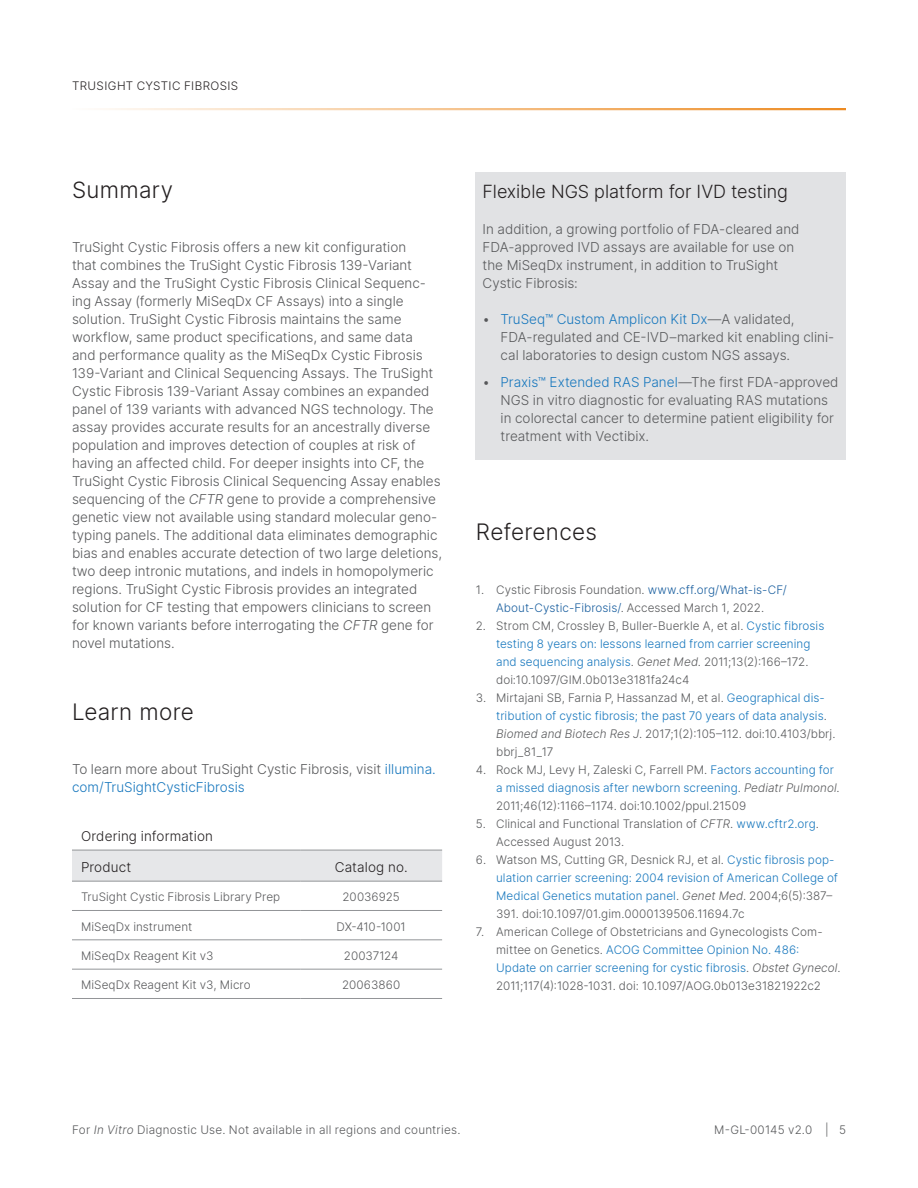
<style>
.page{position:relative;width:918px;height:1188px;background:#fff}
.page>*{position:absolute;margin:0;border:0;box-sizing:border-box;transform-origin:0 0}
.A-Head{font:300 22.5px "Inter";letter-spacing:.015em;color:#231f20}
.B-Head{font:300 18px "Inter";letter-spacing:-.005em;color:#231f20}
.Body_Copy{font:300 13.5px/18px "Inter";color:#57585a}
.Table_Title{font:300 13.5px "Inter";letter-spacing:.01em;color:#231f20}
.Header_Row_A_Cente{font:300 13.5px "Inter";letter-spacing:.01em;color:#231f20}
.Header_Row_A_Left{font:300 13.5px "Inter";letter-spacing:.005em;color:#231f20}
.Body_Row_Left_Alig{font:300 11.7px/18px "Inter";letter-spacing:.005em;color:#57585a}
.t1{font:300 11.7px/18px "Inter";letter-spacing:.005em;color:#1576bd}
.Body_Row_Center_Al{font:300 11.7px "Inter";letter-spacing:-.005em;color:#57585a}
.t2{font:300 11.7px "Inter";letter-spacing:.03em;color:#231f20}
.s1{font-style:italic}
.s2{color:#1576bd}
.s3{color:#175d9e}
.s4{color:#57585a}
.s5{font-style:italic;color:#57585a}
</style>
<div class="page">
<hr style="left:72px;top:108px;width:774px;height:2px;background:#ed8b22">
<div style="left:72px;top:851px;width:370px;height:30px;background:#e6e7e9"></div>
<hr style="left:72px;top:939px;width:228px;height:1px;background:#939598">
<hr style="left:300px;top:939px;width:142px;height:1px;background:#939598">
<hr style="left:72px;top:969px;width:228px;height:1px;background:#939598">
<hr style="left:72px;top:998px;width:228px;height:1px;background:#939598">
<hr style="left:72px;top:850px;width:228px;height:1px;background:#939598">
<hr style="left:72px;top:881px;width:228px;height:1px;background:#939598">
<hr style="left:300px;top:850px;width:142px;height:1px;background:#939598">
<hr style="left:300px;top:881px;width:142px;height:1px;background:#939598">
<hr style="left:300px;top:969px;width:142px;height:1px;background:#939598">
<hr style="left:300px;top:998px;width:142px;height:1px;background:#939598">
<hr style="left:72px;top:910px;width:228px;height:1px;background:#939598">
<hr style="left:300px;top:910px;width:142px;height:1px;background:#939598">
<div style="left:476px;top:173px;width:370px;height:287px;background:#e1e2e4"></div>
<p class="t2" style="left:72px;top:77px;width:168px">TRUSIGHT CYSTIC FIBROSIS</p>
<p class="A-Head" style="left:72px;top:174px;width:103px">Summary</p>
<p class="Body_Copy" style="left:72px;top:238px;width:372px">TruSight Cystic Fibrosis offers a new kit configuration<br>that combines the TruSight Cystic Fibrosis 139-Variant Assay and the TruSight Cystic Fibrosis Clinical Sequenc&shy;ing Assay (formerly MiSeqDx CF Assays) into a single solution. TruSight Cystic Fibrosis maintains the same workflow, same product specifications, and same data<br>and performance quality as the MiSeqDx Cystic Fibrosis 139-Variant and Clinical Sequencing Assays. The TruSight Cystic Fibrosis 139-Variant Assay combines an expanded panel of 139 variants with advanced NGS technology. The assay provides accurate results for an ancestrally diverse population and improves detection of couples at risk of having an affected child. For deeper insights into CF, the TruSight Cystic Fibrosis Clinical Sequencing Assay enables sequencing of the <span class="s1">CFTR</span> gene to provide a comprehensive genetic view not available using standard molecular geno&shy;typing panels. The additional data eliminates demographic bias and enables accurate detection of two large deletions, two deep intronic mutations, and indels in homopolymeric regions. TruSight Cystic Fibrosis provides an integrated solution for CF testing that empowers clinicians to screen for known variants before interrogating the <span class="s1">CFTR</span> gene for novel mutations.</p>
<p class="A-Head" style="left:72px;top:696px;width:123px">Learn more</p>
<p class="Body_Copy" style="left:72px;top:760px;width:365px">To learn more about TruSight Cystic Fibrosis, visit <span class="s2">illumina. com/TruSightCysticFibrosis</span></p>
<p class="Table_Title" style="left:81px;top:827px;width:134px">Ordering information</p>
<p class="Header_Row_A_Left" style="left:81px;top:858px;width:52px">Product</p>
<p class="Header_Row_A_Cente" style="left:335px;top:858px;width:74px">Catalog no.</p>
<p class="Body_Row_Left_Alig" style="left:81px;top:888px;width:201px">TruSight Cystic Fibrosis Library Prep</p>
<p class="Body_Row_Center_Al" style="left:343px;top:889px;width:59px">20036925</p>
<p class="Body_Row_Left_Alig" style="left:81px;top:917px;width:113px">MiSeqDx instrument</p>
<p class="Body_Row_Center_Al" style="left:337px;top:918px;width:71px">DX-410-1001</p>
<p class="Body_Row_Left_Alig" style="left:81px;top:947px;width:134px">MiSeqDx Reagent Kit v3</p>
<p class="Body_Row_Center_Al" style="left:344px;top:948px;width:56px">20037124</p>
<p class="Body_Row_Left_Alig" style="left:81px;top:976px;width:171px">MiSeqDx Reagent Kit v3, Micro</p>
<p class="Body_Row_Center_Al" style="left:342px;top:977px;width:60px">20063860</p>
<p class="B-Head" style="left:483px;top:179px;width:307px">Flexible NGS platform for IVD testing</p>
<p class="Body_Copy" style="left:483px;top:220px;width:318px">In addition, a growing portfolio of FDA-cleared and FDA-approved IVD assays are available for use on the MiSeqDx instrument, in addition to TruSight Cystic Fibrosis:</p>
<p class="Body_Copy" style="left:501px;top:310px;width:335px;text-indent:-18px">• <span class="s2">TruSeq™ Custom Amplicon Kit Dx</span>—A validated,<br>FDA-regulated and CE-IVD–marked kit enabling clini&shy;cal laboratories to design custom NGS assays.</p>
<p class="Body_Copy" style="left:501px;top:373px;width:339px;text-indent:-18px">• <span class="s2">Praxis™ Extended RAS Panel</span>—The first FDA-approved NGS in vitro diagnostic for evaluating RAS mutations in colorectal cancer to determine patient eligibility for treatment with Vectibix.</p>
<p class="A-Head" style="left:476px;top:516px;width:123px">References</p>
<p class="Body_Row_Left_Alig" style="left:476px;top:581px;width:313px;text-align:center">1. Cystic Fibrosis Foundation. <span class="s3">www.cff.org/What-is-CF/<br>About-Cystic-Fibrosis/</span>. Accessed March 1, 2022.</p>
<p class="Body_Row_Left_Alig" style="left:496px;top:617px;width:330px;text-indent:-20px">2. Strom CM, Crossley B, Buller-Buerkle A, et al. <span class="s2">Cystic fibrosis testing 8 years on: lessons learned from carrier screening and sequencing analysis</span>. <span class="s1">Genet Med</span>. 2011;13(2):166–172. doi:10.1097/GIM.0b013e3181fa24c4</p>
<p class="Body_Row_Left_Alig" style="left:496px;top:689px;width:341px;text-indent:-20px">3. Mirtajani SB, Farnia P, Hassanzad M, et al. <span class="s2">Geographical dis&shy;tribution of cystic fibrosis; the past 70 years of data analysis</span>.<br><span class="s1">Biomed and Biotech Res J</span>. 2017;1(2):105–112. doi:10.4103/bbrj. bbrj_81_17</p>
<p class="Body_Row_Left_Alig" style="left:496px;top:761px;width:345px;text-indent:-20px">4. Rock MJ, Levy H, Zaleski C, Farrell PM. <span class="s2">Factors accounting for a missed diagnosis after newborn screening</span>. <span class="s1">Pediatr Pulmonol</span>.<br>2011;46(12):1166–1174. doi:10.1002/ppul.21509</p>
<p class="Body_Row_Left_Alig" style="left:496px;top:815px;width:324px;text-indent:-20px">5. Clinical and Functional Translation of <span class="s1">CFTR</span>. <span class="s2">www.cftr2.org</span>.<br>Accessed August 2013.</p>
<p class="t1" style="left:496px;top:851px;width:343px;text-indent:-20px"><span class="s4">6. Watson MS, Cutting GR, Desnick RJ, et al.</span> Cystic fibrosis pop&shy;ulation carrier screening: 2004 revision of American College of Medical Genetics mutation panel<span class="s4">.</span> <span class="s5">Genet Med</span><span class="s4">. 2004;6(5):387– 391. doi:10.1097/01.gim.0000139506.11694.7c</span></p>
<p class="Body_Row_Left_Alig" style="left:496px;top:923px;width:346px;text-indent:-20px">7. American College of Obstetricians and Gynecologists Com&shy;mittee on Genetics. <span class="s2">ACOG Committee Opinion No. 486:<br>Update on carrier screening for cystic fibrosis</span>. <span class="s1">Obstet Gynecol</span>.<br>2011;117(4):1028-1031. doi: 10.1097/AOG.0b013e31821922c2</p>
<p class="Body_Row_Left_Alig" style="left:72px;top:1121px;width:390px">For <span class="s1">In Vitro</span> Diagnostic Use. Not available in all regions and countries.</p>
<p class="Body_Row_Left_Alig" style="left:714px;top:1121px;width:133px">M-GL-00145 v2.0 | 5</p>
</div>
